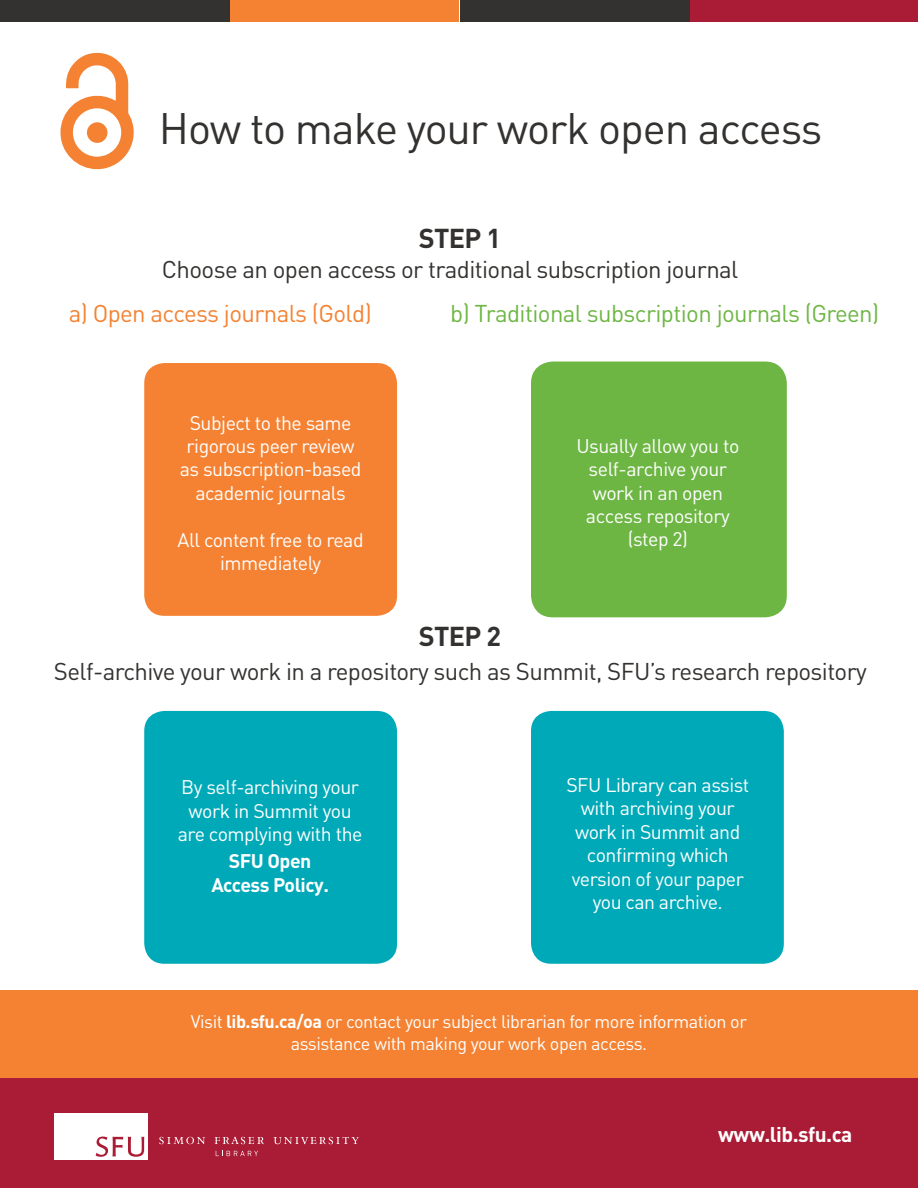
<style>
.page{position:relative;width:918px;height:1188px;background:#fff}
.page>*{position:absolute;margin:0;border:0;box-sizing:border-box;transform-origin:0 0}
.t1{font:43.5px "DIN Pro";letter-spacing:-.025em;color:#343230}
.t2{font:700 27px "DIN Pro";letter-spacing:-.025em;color:#343230}
.t3{font:24px "DIN Pro";letter-spacing:-.025em;color:#343230}
.t4{font:24px "DIN Pro";letter-spacing:-.025em;color:#6eb644}
.t5{font:24px "DIN Pro";letter-spacing:-.025em;color:#f48232}
.t6{font:700 21px "DIN Pro";letter-spacing:-.025em;color:#fff}
.t7{font:19.5px/23.4px "DIN Pro";letter-spacing:-.025em;color:#fff;text-align:center}
.t8{font:700 19.5px/23.4px "DIN Pro";letter-spacing:-.025em;color:#fff;text-align:center}
.t9{font:18px/21.6px "DIN Pro";letter-spacing:-.025em;color:#fff;text-align:center}
.s1{font-weight:700}
</style>
<div class="page">
<div style="left:144px;top:363px;width:253px;height:253px;background:#f48232;border-radius:20px"></div>
<div style="left:144px;top:711px;width:253px;height:253px;background:#00a9b7;border-radius:20px"></div>
<div style="left:531px;top:711px;width:253px;height:253px;background:#00a9b7;border-radius:20px"></div>
<div style="left:533px;top:363px;width:252px;height:253px;background:#6eb644;border-radius:20px"></div>
<div style="left:531px;top:362px;width:256px;height:255px;border:3px solid #6eb644;border-radius:20px"></div>
<div style="left:0;top:1076px;width:918px;height:112px;background:#aa1c35"></div>
<div style="left:54px;top:1113px;width:94px;height:47px;background:#fff"></div>
<svg style="left:96px;top:1137px;width:48px;height:20px"></svg>
<svg style="left:159px;top:1137px;width:46px;height:7px"></svg>
<svg style="left:215px;top:1137px;width:49px;height:7px"></svg>
<svg style="left:274px;top:1137px;width:85px;height:7px"></svg>
<svg style="left:216px;top:1151px;width:42px;height:5px"></svg>
<div style="left:0;top:0;width:230px;height:22px;background:#343230"></div>
<div style="left:460px;top:0;width:230px;height:22px;background:#343230"></div>
<div style="left:231px;top:0;width:228px;height:22px;background:#f48232"></div>
<div style="left:691px;top:0;width:227px;height:22px;background:#aa1c35"></div>
<svg style="left:60px;top:52px;width:74px;height:118px"></svg>
<div style="left:87px;top:122px;width:20px;height:21px;background:#f48232;border-radius:50%"></div>
<div style="left:0;top:991px;width:918px;height:87px;background:#f48232"></div>
<h1 class="t1" style="left:159px;top:99px;width:665px">How to make your work open access</h1>
<h2 class="t2" style="left:419px;top:220px;width:84px">STEP 1</h2>
<p class="t3" style="left:162px;top:253px;width:578px">Choose an open access or traditional subscription journal</p>
<p class="t5" style="left:69px;top:297px;width:305px">a) Open access journals (Gold)</p>
<p class="t4" style="left:450px;top:297px;width:431px">b) Traditional subscription journals (Green)</p>
<p class="t7" style="left:180px;top:410px;width:183px">Subject to the same rigorous peer review as subscription-based academic journals</p>
<p class="t7" style="left:178px;top:527px;width:188px">All content free to read immediately</p>
<h2 class="t2" style="left:419px;top:618px;width:84px">STEP 2</h2>
<p class="t7" style="left:576px;top:433px;width:164px">Usually allow you to self-archive your work in an open access repository (step 2)</p>
<p class="t3" style="left:54px;top:655px;width:814px">Self-archive your work in a repository such as Summit, SFU’s research repository</p>
<p class="t7" style="left:178px;top:775px;width:186px">By self-archiving your work in Summit you are complying with the</p>
<p class="t8" style="left:211px;top:849px;width:119px">SFU Open<br>Access Policy.</p>
<p class="t7" style="left:566px;top:772px;width:185px">SFU Library can assist with archiving your work in Summit and confirming which version of your paper you can archive.</p>
<p class="t9" style="left:191px;top:1010px;width:558px">Visit <span class="s1">lib.sfu.ca/oa</span> or contact your subject librarian for more information or assistance with making your work open access.</p>
<p class="t6" style="left:718px;top:1120px;width:136px">www.lib.sfu.ca</p>
</div>
